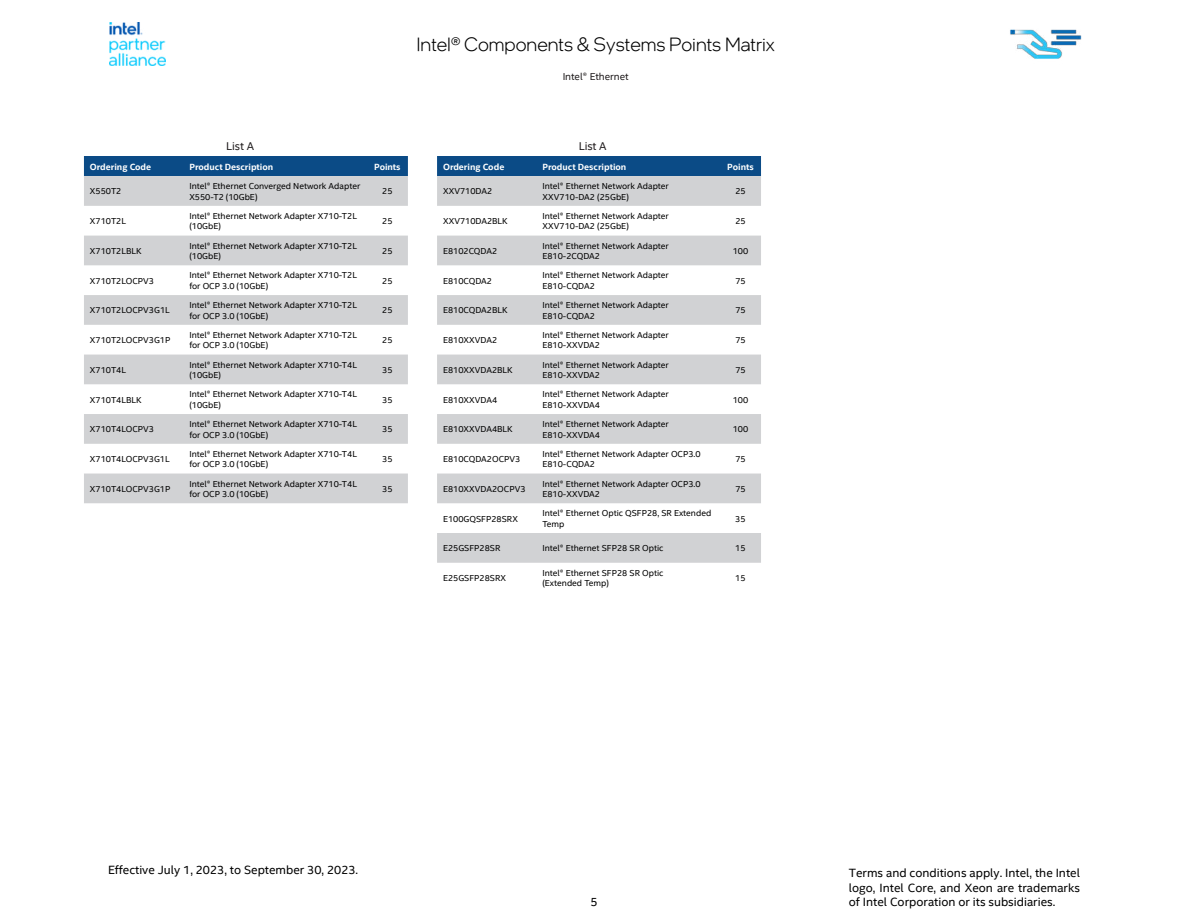
<style>
.page{position:relative;width:1188px;height:918px;background:#fff}
.page>*{position:absolute;margin:0;border:0;box-sizing:border-box;transform-origin:0 0}
.t1{font:300 19.5px "Intel One Display";color:#000}
.t2{font:12px/14.4px "Intel Clear";color:#000;text-align:justify}
.t3{font:11.4px "Intel Clear";letter-spacing:-.005em;color:#231f20}
.t4{font:10.05px "Intel Clear";letter-spacing:-.005em;color:#231f20}
.t5{font:700 9px "Intel Clear";color:#fff}
.t6{font:8.7px/10.5px "Intel Clear";color:#000}
</style>
<div class="page">
<div style="left:84px;top:156px;width:324px;height:20px;background:#0b4b86"></div>
<div style="left:437px;top:156px;width:324px;height:20px;background:#0b4b86"></div>
<img style="left:110px;top:22px;width:56px;height:44px">
<img style="left:1010px;top:29px;width:72px;height:30px">
<svg style="left:84px;top:176px;width:324px;height:327px;fill:#d1d2d4"></svg>
<svg style="left:437px;top:176px;width:324px;height:387px;fill:#d1d2d4"></svg>
<h1 class="t1" style="left:416px;top:32px;width:360px">Intel® Components &amp; Systems Points Matrix</h1>
<p class="t4" style="left:563px;top:71px;width:68px">Intel® Ethernet</p>
<h3 class="t3" style="left:226px;top:139px;width:29px">List A</h3>
<h3 class="t3" style="left:579px;top:139px;width:29px">List A</h3>
<p class="t5" style="left:90px;top:161px;width:63px">Ordering Code</p>
<p class="t5" style="left:189px;top:161px;width:85px">Product Description</p>
<p class="t5" style="left:374px;top:161px;width:28px">Points</p>
<p class="t5" style="left:443px;top:161px;width:63px">Ordering Code</p>
<p class="t5" style="left:542px;top:161px;width:85px">Product Description</p>
<p class="t5" style="left:727px;top:161px;width:28px">Points</p>
<p class="t6" style="left:90px;top:186px;width:33px">X550T2</p>
<p class="t6" style="left:189px;top:181px;width:172px">Intel® Ethernet Converged Network Adapter<br>X550-T2 (10GbE)</p>
<p class="t6" style="left:382px;top:186px;width:12px">25</p>
<p class="t6" style="left:90px;top:216px;width:38px">X710T2L</p>
<p class="t6" style="left:189px;top:211px;width:169px">Intel® Ethernet Network Adapter X710-T2L (10GbE)</p>
<p class="t6" style="left:382px;top:216px;width:12px">25</p>
<p class="t6" style="left:90px;top:246px;width:53px">X710T2LBLK</p>
<p class="t6" style="left:189px;top:240px;width:169px">Intel® Ethernet Network Adapter X710-T2L (10GbE)</p>
<p class="t6" style="left:382px;top:246px;width:12px">25</p>
<p class="t6" style="left:90px;top:275px;width:66px">X710T2LOCPV3</p>
<p class="t6" style="left:189px;top:270px;width:169px">Intel® Ethernet Network Adapter X710-T2L for OCP 3.0 (10GbE)</p>
<p class="t6" style="left:382px;top:275px;width:12px">25</p>
<p class="t6" style="left:90px;top:305px;width:81px">X710T2LOCPV3G1L</p>
<p class="t6" style="left:189px;top:300px;width:169px">Intel® Ethernet Network Adapter X710-T2L for OCP 3.0 (10GbE)</p>
<p class="t6" style="left:382px;top:305px;width:12px">25</p>
<p class="t6" style="left:90px;top:335px;width:82px">X710T2LOCPV3G1P</p>
<p class="t6" style="left:189px;top:330px;width:169px">Intel® Ethernet Network Adapter X710-T2L for OCP 3.0 (10GbE)</p>
<p class="t6" style="left:382px;top:335px;width:12px">25</p>
<p class="t6" style="left:90px;top:365px;width:38px">X710T4L</p>
<p class="t6" style="left:189px;top:359px;width:169px">Intel® Ethernet Network Adapter X710-T4L (10GbE)</p>
<p class="t6" style="left:382px;top:365px;width:12px">35</p>
<p class="t6" style="left:90px;top:394px;width:53px">X710T4LBLK</p>
<p class="t6" style="left:189px;top:389px;width:169px">Intel® Ethernet Network Adapter X710-T4L (10GbE)</p>
<p class="t6" style="left:382px;top:394px;width:12px">35</p>
<p class="t6" style="left:90px;top:424px;width:66px">X710T4LOCPV3</p>
<p class="t6" style="left:189px;top:419px;width:169px">Intel® Ethernet Network Adapter X710-T4L for OCP 3.0 (10GbE)</p>
<p class="t6" style="left:382px;top:424px;width:12px">35</p>
<p class="t6" style="left:90px;top:454px;width:81px">X710T4LOCPV3G1L</p>
<p class="t6" style="left:189px;top:449px;width:169px">Intel® Ethernet Network Adapter X710-T4L for OCP 3.0 (10GbE)</p>
<p class="t6" style="left:382px;top:454px;width:12px">35</p>
<p class="t6" style="left:90px;top:484px;width:82px">X710T4LOCPV3G1P</p>
<p class="t6" style="left:189px;top:478px;width:169px">Intel® Ethernet Network Adapter X710-T4L for OCP 3.0 (10GbE)</p>
<p class="t6" style="left:382px;top:484px;width:12px">35</p>
<p class="t6" style="left:443px;top:186px;width:51px">XXV710DA2</p>
<p class="t6" style="left:542px;top:181px;width:128px">Intel® Ethernet Network Adapter<br>XXV710-DA2 (25GbE)</p>
<p class="t6" style="left:735px;top:186px;width:12px">25</p>
<p class="t6" style="left:443px;top:216px;width:66px">XXV710DA2BLK</p>
<p class="t6" style="left:542px;top:211px;width:128px">Intel® Ethernet Network Adapter<br>XXV710-DA2 (25GbE)</p>
<p class="t6" style="left:735px;top:216px;width:12px">25</p>
<p class="t6" style="left:443px;top:246px;width:56px">E8102CQDA2</p>
<p class="t6" style="left:542px;top:240px;width:128px">Intel® Ethernet Network Adapter<br>E810-2CQDA2</p>
<p class="t6" style="left:733px;top:246px;width:17px">100</p>
<p class="t6" style="left:443px;top:275px;width:51px">E810CQDA2</p>
<p class="t6" style="left:542px;top:270px;width:128px">Intel® Ethernet Network Adapter<br>E810-CQDA2</p>
<p class="t6" style="left:735px;top:275px;width:12px">75</p>
<p class="t6" style="left:443px;top:305px;width:66px">E810CQDA2BLK</p>
<p class="t6" style="left:542px;top:300px;width:128px">Intel® Ethernet Network Adapter<br>E810-CQDA2</p>
<p class="t6" style="left:735px;top:305px;width:12px">75</p>
<p class="t6" style="left:443px;top:335px;width:56px">E810XXVDA2</p>
<p class="t6" style="left:542px;top:330px;width:128px">Intel® Ethernet Network Adapter<br>E810-XXVDA2</p>
<p class="t6" style="left:735px;top:335px;width:12px">75</p>
<p class="t6" style="left:443px;top:365px;width:71px">E810XXVDA2BLK</p>
<p class="t6" style="left:542px;top:359px;width:128px">Intel® Ethernet Network Adapter<br>E810-XXVDA2</p>
<p class="t6" style="left:735px;top:365px;width:12px">75</p>
<p class="t6" style="left:443px;top:394px;width:56px">E810XXVDA4</p>
<p class="t6" style="left:542px;top:389px;width:128px">Intel® Ethernet Network Adapter<br>E810-XXVDA4</p>
<p class="t6" style="left:733px;top:394px;width:17px">100</p>
<p class="t6" style="left:443px;top:424px;width:71px">E810XXVDA4BLK</p>
<p class="t6" style="left:542px;top:419px;width:128px">Intel® Ethernet Network Adapter<br>E810-XXVDA4</p>
<p class="t6" style="left:733px;top:424px;width:17px">100</p>
<p class="t6" style="left:443px;top:454px;width:79px">E810CQDA2OCPV3</p>
<p class="t6" style="left:542px;top:449px;width:160px">Intel® Ethernet Network Adapter OCP3.0<br>E810-CQDA2</p>
<p class="t6" style="left:735px;top:454px;width:12px">75</p>
<p class="t6" style="left:443px;top:484px;width:84px">E810XXVDA2OCPV3</p>
<p class="t6" style="left:542px;top:478px;width:160px">Intel® Ethernet Network Adapter OCP3.0<br>E810-XXVDA2</p>
<p class="t6" style="left:735px;top:484px;width:12px">75</p>
<p class="t6" style="left:443px;top:513px;width:76px">E100GQSFP28SRX</p>
<p class="t6" style="left:542px;top:508px;width:170px">Intel® Ethernet Optic QSFP28, SR Extended<br>Temp</p>
<p class="t6" style="left:735px;top:513px;width:12px">35</p>
<p class="t6" style="left:443px;top:543px;width:59px">E25GSFP28SR</p>
<p class="t6" style="left:542px;top:543px;width:122px">Intel® Ethernet SFP28 SR Optic</p>
<p class="t6" style="left:735px;top:543px;width:12px">15</p>
<p class="t6" style="left:443px;top:573px;width:65px">E25GSFP28SRX</p>
<p class="t6" style="left:542px;top:568px;width:122px">Intel® Ethernet SFP28 SR Optic (Extended Temp)</p>
<p class="t6" style="left:735px;top:573px;width:12px">15</p>
<h2 class="t2" style="left:108px;top:863px;width:252px">Effective July 1, 2023, to September 30, 2023.</h2>
<h2 class="t2" style="left:590px;top:895px;width:9px">5</h2>
<h2 class="t2" style="left:849px;top:866px;width:233px">Terms and conditions apply. Intel, the Intel logo, Intel Core, and Xeon are trademarks of Intel Corporation or its subsidiaries.</h2>
</div>
